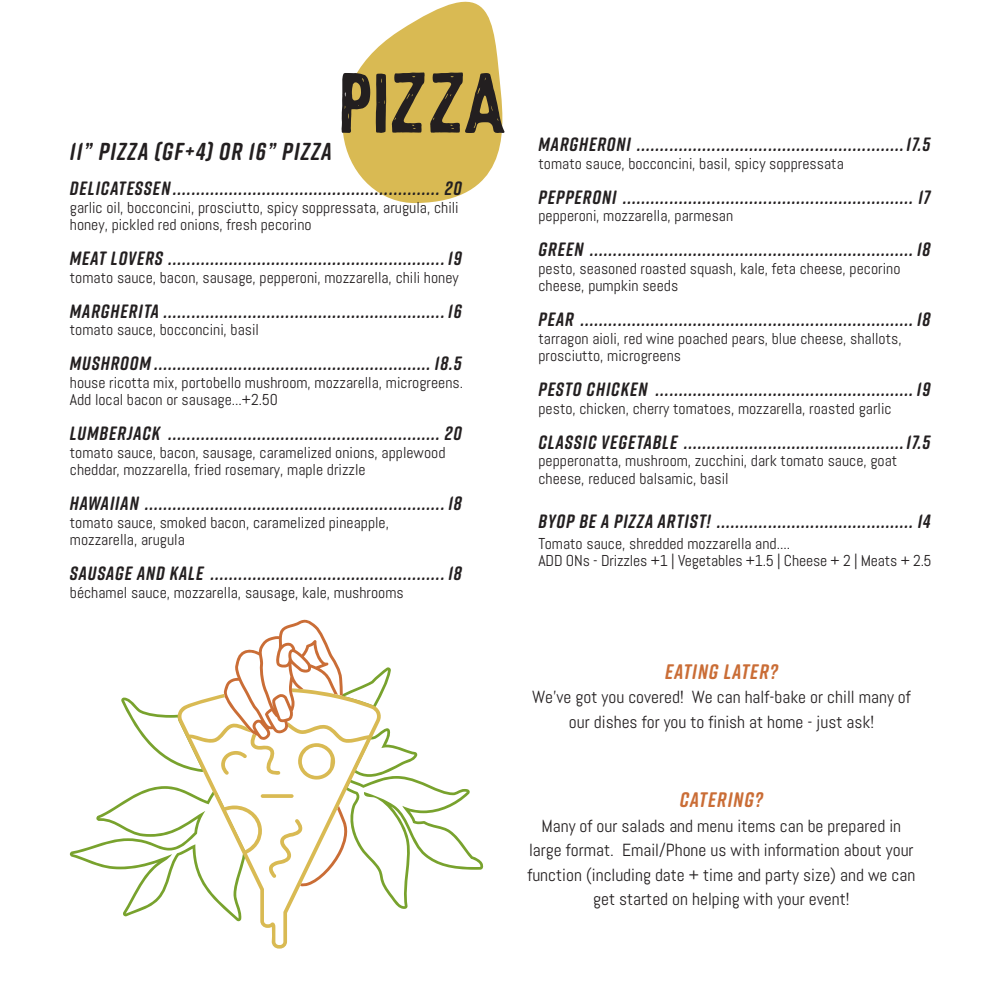
<style>
.page{position:relative;width:1002px;height:1005px;background:#fff}
.page>*{position:absolute;margin:0;border:0;box-sizing:border-box;transform-origin:0 0}
.t1{font:italic 700 24.5px "Rift Soft";letter-spacing:.05em;color:#231f20}
.t2{font:italic 700 21px "Rift Soft";letter-spacing:.05em;color:#ca6d36}
.t3{font:italic 700 19.25px "Rift Soft";letter-spacing:.05em;color:#231f20}
.t4{font:17.5px/24.5px "Abel";color:#231f20;text-align:center}
.t5{font:15.75px/17.5px "Abel";color:#231f20}
</style>
<div class="page">
<svg style="left:343px;top:1px;width:159px;height:203px;fill:#d9ba53"></svg>
<svg style="left:341px;top:73px;width:29px;height:60px;background:#71633c"></svg>
<svg style="left:376px;top:74px;width:10px;height:59px"></svg>
<svg style="left:392px;top:72px;width:113px;height:61px;background:#897741"></svg>
<svg style="left:237px;top:921px;width:50px;height:27px"></svg>
<svg style="left:69px;top:619px;width:414px;height:302px"></svg>
<p class="t1" style="left:70px;top:134px;width:264px">11” PIZZA (GF+4) OR 16” PIZZA</p>
<p class="t3" style="left:70px;top:175px;width:393px">DELICATESSEN......................................................... 20</p>
<p class="t5" style="left:70px;top:198px;width:390px">garlic oil, bocconcini, prosciutto, spicy soppressata, arugula, chili honey, pickled red onions, fresh pecorino</p>
<p class="t3" style="left:70px;top:245px;width:393px">MEAT LOVERS ........................................................... 19</p>
<p class="t5" style="left:70px;top:268px;width:390px">tomato sauce, bacon, sausage, pepperoni, mozzarella, chili honey</p>
<p class="t3" style="left:70px;top:297px;width:393px">MARGHERITA ............................................................ 16</p>
<p class="t5" style="left:70px;top:321px;width:191px">tomato sauce, bocconcini, basil</p>
<p class="t3" style="left:70px;top:350px;width:393px">MUSHROOM ........................................................... 18.5</p>
<p class="t5" style="left:70px;top:373px;width:395px">house ricotta mix, portobello mushroom, mozzarella, microgreens.<br>Add local bacon or sausage...+2.50</p>
<p class="t3" style="left:70px;top:420px;width:393px">LUMBERJACK .......................................................... 20</p>
<p class="t5" style="left:70px;top:443px;width:377px">tomato sauce, bacon, sausage, caramelized onions, applewood cheddar, mozzarella, fried rosemary, maple drizzle</p>
<p class="t3" style="left:70px;top:490px;width:393px">HAWAIIAN ................................................................ 18</p>
<p class="t5" style="left:70px;top:513px;width:321px">tomato sauce, smoked bacon, caramelized pineapple, mozzarella, arugula</p>
<p class="t3" style="left:70px;top:560px;width:393px">SAUSAGE AND KALE .................................................. 18</p>
<p class="t5" style="left:70px;top:583px;width:335px">béchamel sauce, mozzarella, sausage, kale, mushrooms</p>
<p class="t3" style="left:538px;top:131px;width:393px">MARGHERONI .........................................................17.5</p>
<p class="t5" style="left:538px;top:155px;width:307px">tomato sauce, bocconcini, basil, spicy soppressata</p>
<p class="t3" style="left:538px;top:183px;width:393px">PEPPERONI .............................................................. 17</p>
<p class="t5" style="left:538px;top:207px;width:196px">pepperoni, mozzarella, parmesan</p>
<p class="t3" style="left:538px;top:236px;width:393px">GREEN ..................................................................... 18</p>
<p class="t5" style="left:538px;top:260px;width:363px">pesto, seasoned roasted squash, kale, feta cheese, pecorino cheese, pumpkin seeds</p>
<p class="t3" style="left:538px;top:306px;width:393px">PEAR ....................................................................... 18</p>
<p class="t5" style="left:538px;top:330px;width:365px">tarragon aioli, red wine poached pears, blue cheese, shallots, prosciutto, microgreens</p>
<p class="t3" style="left:538px;top:376px;width:393px">PESTO CHICKEN ....................................................... 19</p>
<p class="t5" style="left:538px;top:400px;width:355px">pesto, chicken, cherry tomatoes, mozzarella, roasted garlic</p>
<p class="t3" style="left:538px;top:428px;width:393px">CLASSIC VEGETABLE ...............................................17.5</p>
<p class="t5" style="left:538px;top:452px;width:360px">pepperonatta, mushroom, zucchini, dark tomato sauce, goat cheese, reduced balsamic, basil</p>
<p class="t3" style="left:538px;top:507px;width:393px">BYOP BE A PIZZA ARTIST! .......................................... 14</p>
<p class="t5" style="left:538px;top:534px;width:395px">Tomato sauce, shredded mozzarella and....<br>ADD ONs - Drizzles +1 | Vegetables +1.5 | Cheese + 2 | Meats + 2.5</p>
<p class="t2" style="left:665px;top:656px;width:114px">EATING LATER?</p>
<p class="t4" style="left:532px;top:685px;width:380px">We’ve got you covered! We can half-bake or chill many of our dishes for you to finish at home - just ask!</p>
<p class="t2" style="left:680px;top:784px;width:84px">CATERING?</p>
<p class="t4" style="left:527px;top:813px;width:389px">Many of our salads and menu items can be prepared in large format. Email/Phone us with information about your function (including date + time and party size) and we can get started on helping with your event!</p>
</div>
